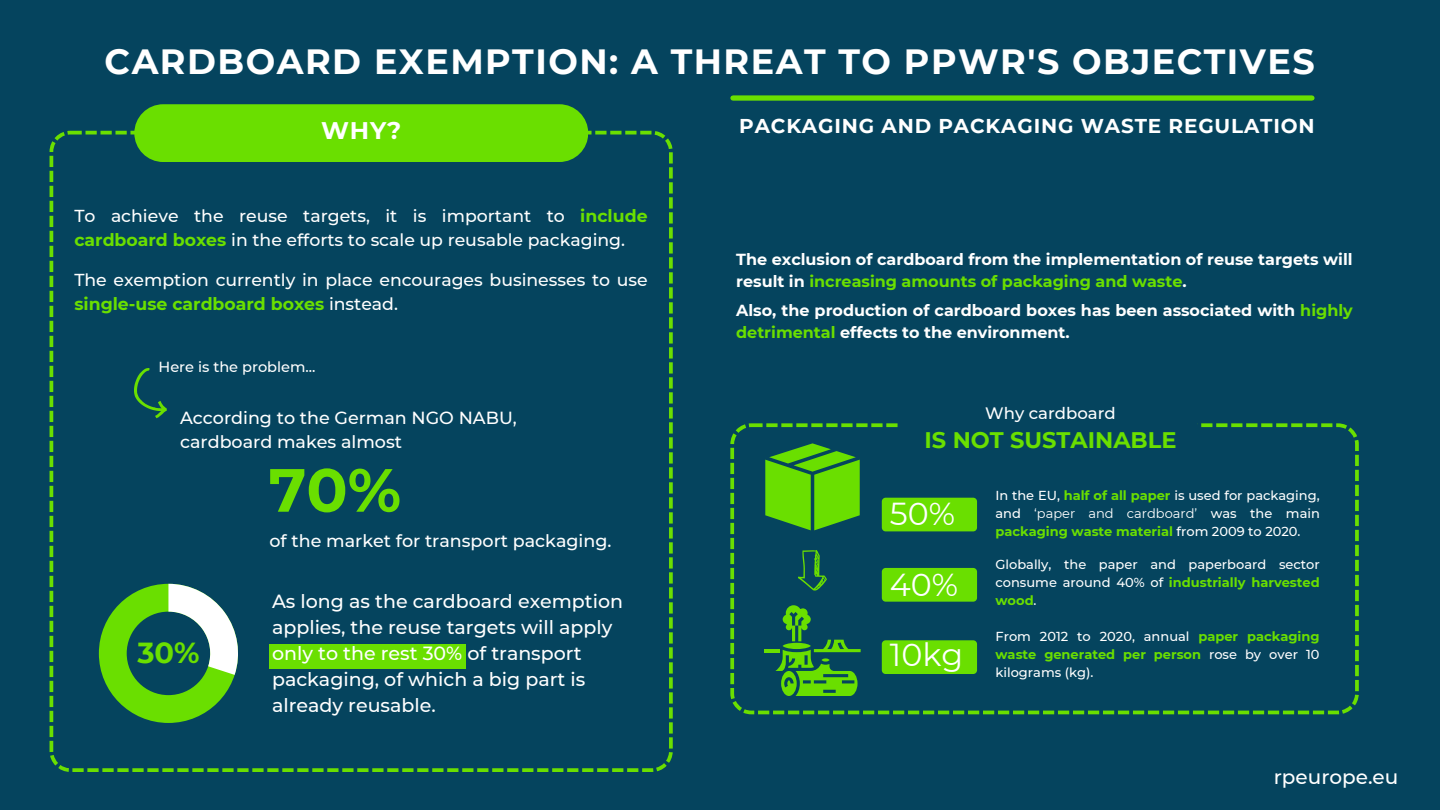
<style>
.page{position:relative;width:1440px;height:810px;background:#05445e}
.page>*{position:absolute;margin:0;border:0;box-sizing:border-box;transform-origin:0 0}
.t1{font:700 60.9px "Montserrat";color:#6adf00}
.t2{font:700 35px "Montserrat";letter-spacing:.04em;color:#fff}
.t3{font:31.7px "Montserrat";color:#fff}
.t4{font:700 29px "Montserrat";color:#6adf00}
.t5{font:700 24px "Montserrat";color:#fff}
.t6{font:700 22.5px "Montserrat";color:#6adf00}
.t7{font:700 20px "Montserrat";letter-spacing:.04em;color:#fff}
.t8{font:500 20px "Montserrat";color:#fff}
.t9{font:500 19px/26px "Montserrat";color:#fff}
.t10{font:500 17.5px/24px "Montserrat";color:#fff}
.t11{font:500 17.3px/24px "Montserrat";color:#fff}
.t12{font:500 16.5px "Montserrat";color:#fff}
.t13{font:700 16px/21.8px "Montserrat";color:#fff}
.t14{font:500 14.6px "Montserrat";color:#fff}
.t15{font:500 13px/18px "Montserrat";color:#fff;text-align:justify}
.s1{font-weight:700;color:#6adf00}
.s2{color:#6adf00}
.s3{font-weight:400}
</style>
<div class="page">
<svg style="left:50px;top:131px;width:623px;height:641px"></svg>
<div style="left:134px;top:104px;width:454px;height:58px;background:#6adf00;border-radius:29px"></div>
<svg style="left:99px;top:584px;width:139px;height:139px"></svg>
<div style="left:270px;top:644px;width:196px;height:25px;background:#6adf00"></div>
<svg style="left:730px;top:423px;width:629px;height:291px"></svg>
<svg style="left:765px;top:443px;width:95px;height:87px"></svg>
<div style="left:882px;top:498px;width:95px;height:33px;background:#6adf00;border-radius:4px"></div>
<div style="left:882px;top:568px;width:95px;height:34px;background:#6adf00;border-radius:4px"></div>
<div style="left:882px;top:640px;width:95px;height:34px;background:#6adf00;border-radius:4px"></div>
<svg style="left:134px;top:368px;width:33px;height:50px"></svg>
<div style="left:733px;top:95px;width:579px;height:6px;background:#6adf00"></div>
<hr style="left:764px;top:649px;width:16px;height:3px;background:#6adf00">
<svg style="left:775px;top:605px;width:86px;height:91px"></svg>
<svg style="left:798px;top:550px;width:29px;height:41px"></svg>
<div style="left:899px;top:400px;width:299px;height:58px;background:#05445e;border-radius:29px"></div>
<p class="t2" style="left:105px;top:40px;width:1212px">CARDBOARD EXEMPTION: A THREAT TO PPWR'S OBJECTIVES</p>
<p class="t5" style="left:321px;top:116px;width:81px">WHY?</p>
<p class="t11" style="left:74px;top:204px;width:575px">To achieve the reuse targets, it is important to <span class="s1">include cardboard boxes</span> in the efforts to scale up reusable packaging.</p>
<p class="t11" style="left:74px;top:268px;width:575px">The exemption currently in place encourages businesses to use <span class="s1">single-use cardboard boxes</span> instead.</p>
<p class="t14" style="left:159px;top:358px;width:158px">Here is the problem...</p>
<p class="t10" style="left:180px;top:406px;width:338px">According to the German NGO NABU, cardboard makes almost</p>
<p class="t1" style="left:269px;top:453px;width:134px">70%</p>
<p class="t10" style="left:270px;top:528px;width:344px">of the market for transport packaging.</p>
<p class="t4" style="left:137px;top:635px;width:64px">30%</p>
<p class="t9" style="left:272px;top:588px;width:353px">As long as the cardboard exemption applies, the reuse targets will apply only to the rest 30% of transport packaging, of which a big part is already reusable.</p>
<p class="t7" style="left:739px;top:114px;width:577px">PACKAGING AND PACKAGING WASTE REGULATION</p>
<p class="t13" style="left:736px;top:248px;width:618px">The exclusion of cardboard from the implementation of reuse targets will result in <span class="s2">increasing amounts of packaging and waste</span>.</p>
<p class="t13" style="left:736px;top:300px;width:618px">Also, the production of cardboard boxes has been associated with <span class="s2">highly detrimental</span> effects to the environment.</p>
<p class="t12" style="left:985px;top:403px;width:132px">Why cardboard</p>
<p class="t6" style="left:925px;top:426px;width:253px">IS NOT SUSTAINABLE</p>
<p class="t3" style="left:890px;top:495px;width:67px">50%</p>
<p class="t3" style="left:890px;top:565px;width:70px">40%</p>
<p class="t3" style="left:890px;top:635px;width:75px">10kg</p>
<p class="t15" style="left:995px;top:487px;width:326px">In the EU, <span class="s1">half of all paper</span> is used for packaging, and <span class="s3">‘paper and cardboard’</span> was the main <span class="s1">packaging waste material</span> from 2009 to 2020.</p>
<p class="t15" style="left:995px;top:555px;width:326px">Globally, the paper and paperboard sector consume around 40% of <span class="s1">industrially harvested wood</span>.</p>
<p class="t15" style="left:995px;top:627px;width:326px">From 2012 to 2020, annual <span class="s1">paper packaging waste generated per person</span> rose by over 10 kilograms (kg).</p>
<p class="t8" style="left:1274px;top:764px;width:126px">rpeurope.eu</p>
</div>
